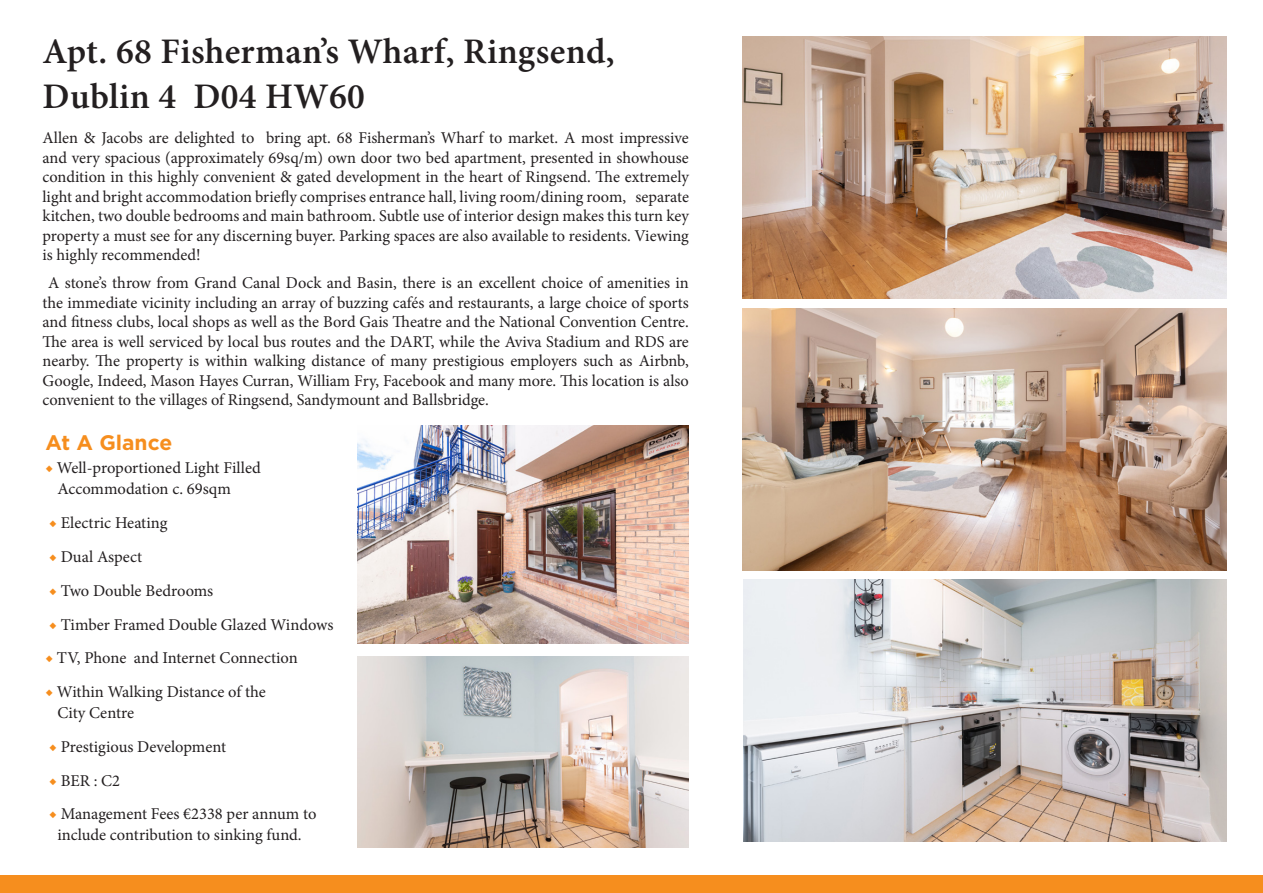
<style>
.page{position:relative;width:1263px;height:893px;background:#fff}
.page>*{position:absolute;margin:0;border:0;box-sizing:border-box;transform-origin:0 0}
.t1{font:600 36px/45px "Minion Pro";letter-spacing:.01em;color:#231f20}
.t2{font:700 21px "Gotham";color:#f68e1e}
.t3{font:16.5px/19.5px "Minion Pro";color:#231f20;text-align:justify}
.s1{color:#f68e1e}
</style>
<div class="page">
<img style="left:743px;top:37px;width:483px;height:262px">
<img style="left:743px;top:308px;width:483px;height:262px">
<img style="left:743px;top:580px;width:484px;height:262px">
<img style="left:358px;top:426px;width:330px;height:218px">
<img style="left:358px;top:656px;width:331px;height:192px">
<div style="left:0;top:875px;width:1263px;height:18px;background:#f68e1e"></div>
<p class="t1" style="left:43px;top:29px;width:574px">Apt. 68 Fisherman’s Wharf, Ringsend,<br>Dublin 4 D04 HW60</p>
<p class="t3" style="left:43px;top:128px;width:648px">Allen &amp; Jacobs are delighted to bring apt. 68 Fisherman’s Wharf to market. A most impressive and very spacious (approximately 69sq/m) own door two bed apartment, presented in showhouse condition in this highly convenient &amp; gated development in the heart of Ringsend. The extremely light and bright accommodation briefly comprises entrance hall, living room/dining room, separate kitchen, two double bedrooms and main bathroom. Subtle use of interior design makes this turn key property a must see for any discerning buyer. Parking spaces are also available to residents. Viewing is highly recommended!</p>
<p class="t3" style="left:43px;top:273px;width:648px;text-indent:6px">A stone’s throw from Grand Canal Dock and Basin, there is an excellent choice of amenities in the immediate vicinity including an array of buzzing cafés and restaurants, a large choice of sports and fitness clubs, local shops as well as the Bord Gais Theatre and the National Convention Centre.<br>The area is well serviced by local bus routes and the DART, while the Aviva Stadium and RDS are nearby. The property is within walking distance of many prestigious employers such as Airbnb, Google, Indeed, Mason Hayes Curran, William Fry, Facebook and many more. This location is also convenient to the villages of Ringsend, Sandymount and Ballsbridge.</p>
<p class="t2" style="left:45px;top:428px;width:128px">At A Glance</p>
<p class="t3" style="left:57px;top:458px;width:205px;line-height:21px;text-indent:-12px"><span class="s1">◆</span> Well-proportioned Light Filled<br>Accommodation c. 69sqm</p>
<p class="t3" style="left:49px;top:513px;width:120px"><span class="s1">◆</span> Electric Heating</p>
<p class="t3" style="left:49px;top:547px;width:94px"><span class="s1">◆</span> Dual Aspect</p>
<p class="t3" style="left:49px;top:581px;width:166px"><span class="s1">◆</span> Two Double Bedrooms</p>
<p class="t3" style="left:49px;top:615px;width:286px"><span class="s1">◆</span> Timber Framed Double Glazed Windows</p>
<p class="t3" style="left:45px;top:648px;width:254px"><span class="s1">◆</span> TV, Phone and Internet Connection</p>
<p class="t3" style="left:57px;top:681px;width:210px;line-height:21px;text-indent:-12px"><span class="s1">◆</span> Within Walking Distance of the<br>City Centre</p>
<p class="t3" style="left:49px;top:737px;width:178px"><span class="s1">◆</span> Prestigious Development</p>
<p class="t3" style="left:49px;top:771px;width:72px"><span class="s1">◆</span> BER : C2</p>
<p class="t3" style="left:49px;top:804px;width:269px;line-height:21px;text-align:center"><span class="s1">◆</span> Management Fees €2338 per annum to include contribution to sinking fund.</p>
</div>
